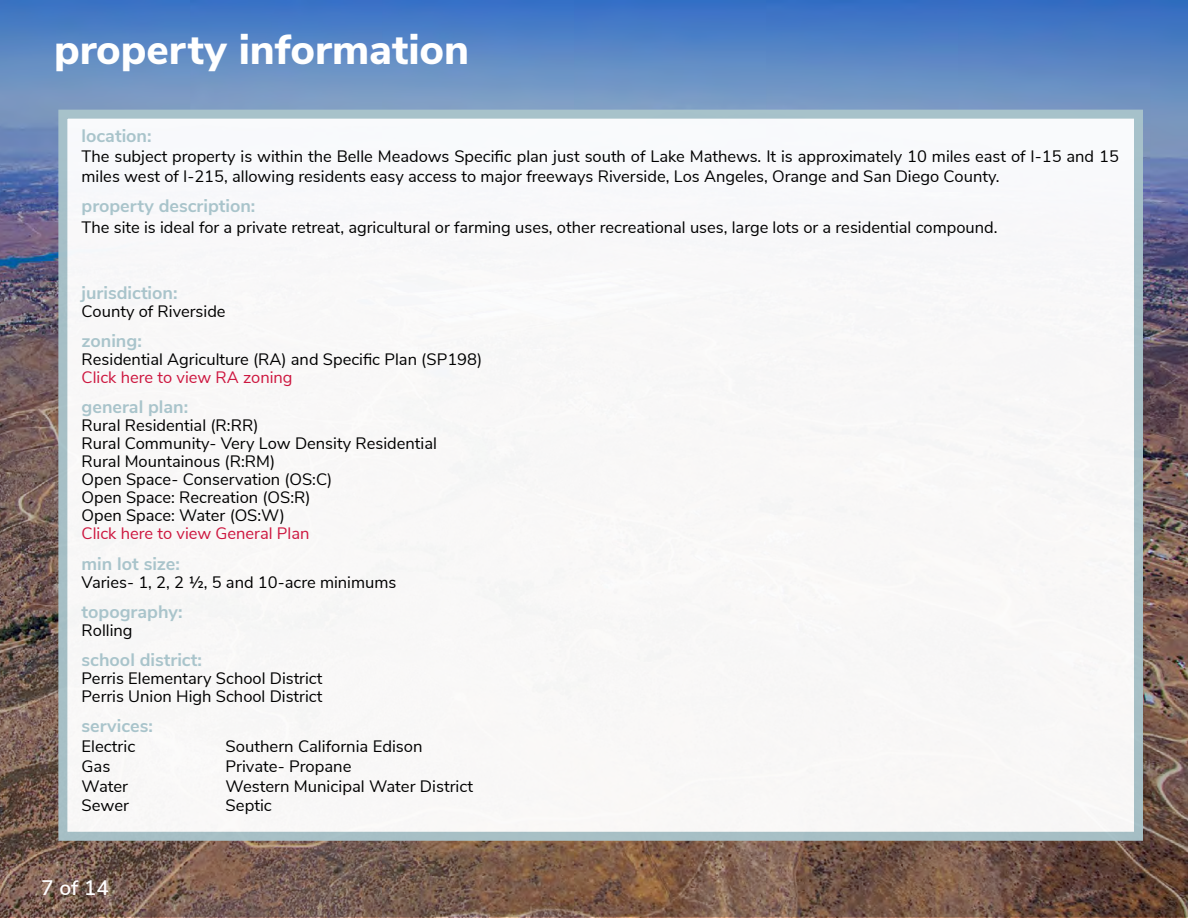
<style>
.page{position:relative;width:1188px;height:918px;background:#fff}
.page>*{position:absolute;margin:0;border:0;box-sizing:border-box;transform-origin:0 0}
.t1{font:800 42px "Nunito Sans";color:#fff}
.t2{font:600 21px "Nunito Sans";color:#fff}
.t3{font:700 18px "Nunito Sans";color:#a9c4cb}
.t4{font:16.5px/18px "Nunito Sans";color:#000}
.t5{font:16.5px "Nunito Sans";color:#cd163f}
</style>
<div class="page">
<img style="left:0;top:0;width:1188px;height:917px">
<div style="left:58px;top:110px;width:1085px;height:731px;background:#f8f8f7;border:9px solid #a9c4cb"></div>
<h1 class="t1" style="left:51px;top:16px;width:341px">sale comparables</h1>
<h1 class="t1" style="left:54px;top:19px;width:417px">property information</h1>
<p class="t3" style="left:82px;top:123px;width:71px">location:</p>
<p class="t4" style="left:82px;top:145px;width:1039px;line-height:19.8px">The subject property is within the Belle Meadows Specific plan just south of Lake Mathews. It is approximately 10 miles east of I-15 and 15 miles west of I-215, allowing residents easy access to major freeways Riverside, Los Angeles, Orange and San Diego County.</p>
<p class="t3" style="left:82px;top:192px;width:175px">property description:</p>
<p class="t4" style="left:82px;top:217px;width:917px">The site is ideal for a private retreat, agricultural or farming uses, other recreational uses, large lots or a residential compound.</p>
<p class="t3" style="left:82px;top:280px;width:97px">jurisdiction:</p>
<p class="t4" style="left:82px;top:301px;width:146px">County of Riverside</p>
<p class="t3" style="left:82px;top:328px;width:62px">zoning:</p>
<p class="t4" style="left:82px;top:349px;width:402px">Residential Agriculture (RA) and Specific Plan (SP198)</p>
<p class="t5" style="left:82px;top:365px;width:212px">Click here to view RA zoning</p>
<p class="t3" style="left:82px;top:394px;width:108px">general plan:</p>
<p class="t4" style="left:82px;top:416px;width:357px">Rural Residential (R:RR)<br>Rural Community- Very Low Density Residential<br>Rural Mountainous (R:RM)<br>Open Space- Conservation (OS:C)<br>Open Space: Recreation (OS:R)<br>Open Space: Water (OS:W)</p>
<p class="t5" style="left:82px;top:522px;width:229px">Click here to view General Plan</p>
<p class="t3" style="left:82px;top:550px;width:100px">min lot size:</p>
<p class="t4" style="left:82px;top:572px;width:316px">Varies- 1, 2, 2 ½, 5 and 10-acre minimums</p>
<p class="t3" style="left:82px;top:598px;width:102px">topography:</p>
<p class="t4" style="left:82px;top:620px;width:53px">Rolling</p>
<p class="t3" style="left:82px;top:647px;width:122px">school district:</p>
<p class="t4" style="left:82px;top:668px;width:242px">Perris Elementary School District<br>Perris Union High School District</p>
<p class="t3" style="left:82px;top:713px;width:73px">services:</p>
<p class="t4" style="left:82px;top:736px;width:55px">Electric</p>
<p class="t4" style="left:226px;top:736px;width:199px">Southern California Edison</p>
<p class="t4" style="left:82px;top:756px;width:30px">Gas</p>
<p class="t4" style="left:226px;top:756px;width:127px">Private- Propane</p>
<p class="t4" style="left:82px;top:776px;width:48px">Water</p>
<p class="t4" style="left:226px;top:776px;width:249px">Western Municipal Water District</p>
<p class="t4" style="left:82px;top:796px;width:49px">Sewer</p>
<p class="t4" style="left:226px;top:796px;width:48px">Septic</p>
<p class="t2" style="left:41px;top:872px;width:69px">7 of 14</p>
</div>
